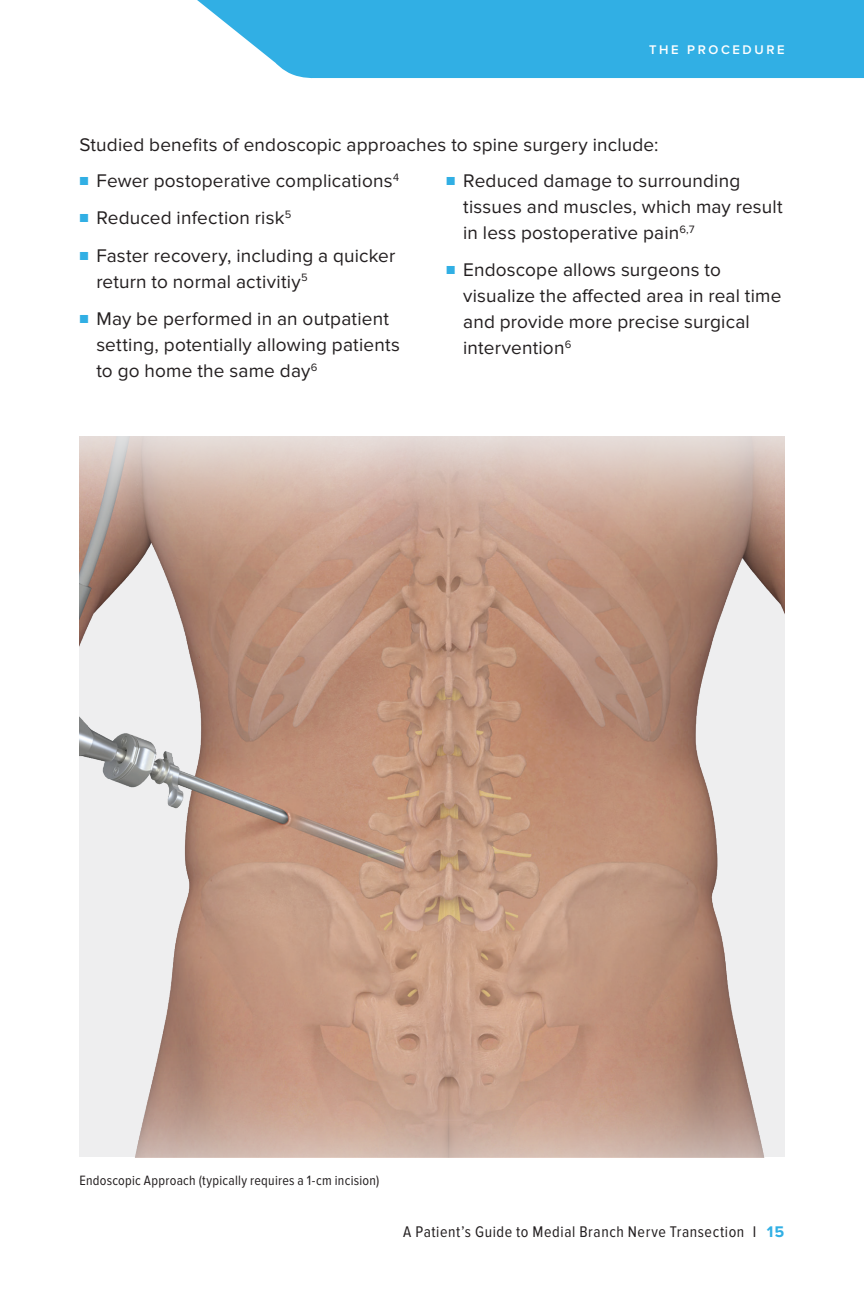
<style>
.page{position:relative;width:864px;height:1296px;background:#fff}
.page>*{position:absolute;margin:0;border:0;box-sizing:border-box;transform-origin:0 0}
.t1{font:19px/26px "Proxima Nova";letter-spacing:.01em;color:#231f20}
.t2{font:16px "Proxima Nova Cond";letter-spacing:.035em;color:#231f20}
.t3{font:14px "Proxima Nova Cond";letter-spacing:.02em;color:#231f20}
.t4{font:600 13px "Proxima Nova";letter-spacing:.2em;color:#fff}
.s1{font-size:14px;color:#31afe4}
.s2{font-family:"Proxima Nova";font-weight:700;color:#31afe4}
</style>
<div class="page">
<svg style="left:197px;top:0;width:667px;height:78px;background:#40b4e5"></svg>
<img style="left:79px;top:437px;width:706px;height:720px">
<p class="t4" style="left:649px;top:42px;width:137px">THE PROCEDURE</p>
<p class="t1" style="left:79px;top:132px;width:581px">Studied benefits of endoscopic approaches to spine surgery include:</p>
<p class="t1" style="left:79px;top:168px;width:321px"><span class="s1">■</span> Fewer postoperative complications<sup>4</sup></p>
<p class="t1" style="left:79px;top:205px;width:213px"><span class="s1">■</span> Reduced infection risk<sup>5</sup></p>
<p class="t1" style="left:96px;top:243px;width:300px;text-indent:-17px"><span class="s1">■</span> Faster recovery, including a quicker return to normal activitiy<sup>5</sup></p>
<p class="t1" style="left:96px;top:306px;width:305px;text-indent:-17px"><span class="s1">■</span> May be performed in an outpatient setting, potentially allowing patients to go home the same day<sup>6</sup></p>
<p class="t1" style="left:463px;top:168px;width:321px;text-indent:-17px"><span class="s1">■</span> Reduced damage to surrounding tissues and muscles, which may result in less postoperative pain<sup>6,7</sup></p>
<p class="t1" style="left:463px;top:257px;width:320px;text-indent:-17px"><span class="s1">■</span> Endoscope allows surgeons to visualize the affected area in real time and provide more precise surgical intervention<sup>6</sup></p>
<p class="t3" style="left:79px;top:1173px;width:301px">Endoscopic Approach (typically requires a 1-cm incision)</p>
<p class="t2" style="left:403px;top:1222px;width:383px">A Patient’s Guide to Medial Branch Nerve Transection I <span class="s2">15</span></p>
</div>
